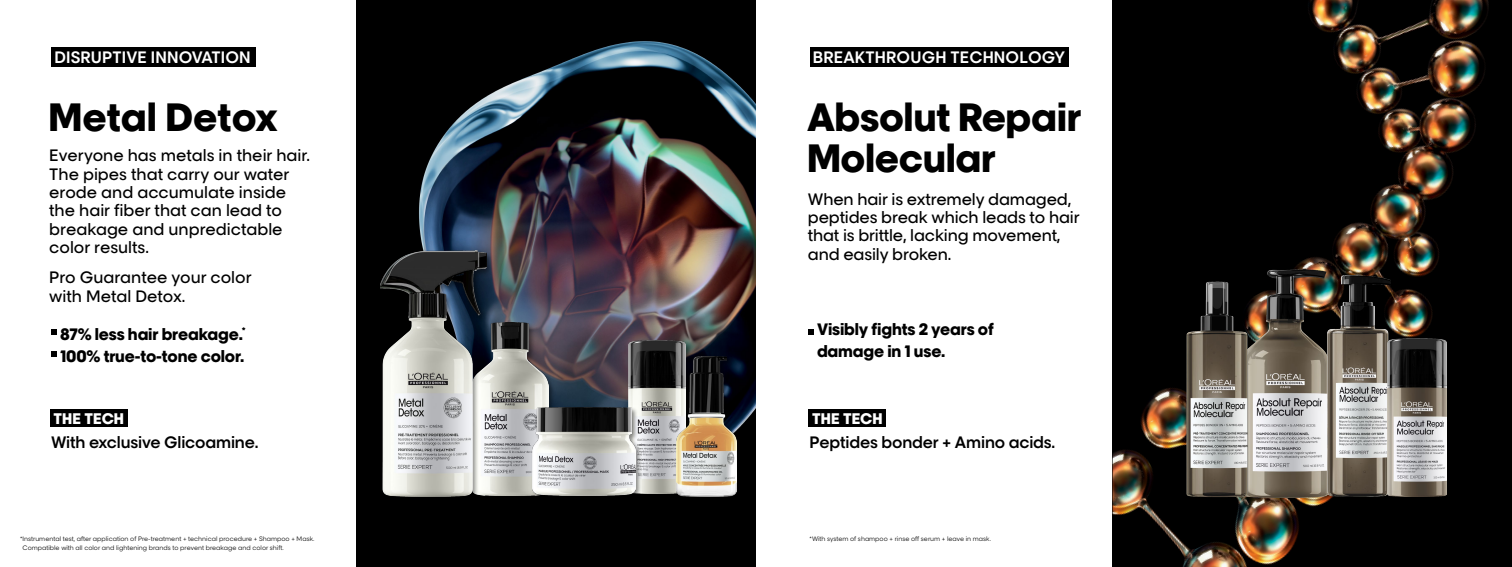
<style>
.page{position:relative;width:1512px;height:567px;background:#fff}
.page>*{position:absolute;margin:0;border:0;box-sizing:border-box;transform-origin:0 0}
.t1{font:37.62px/40.2px "LOREAL PRO 5 Bold";letter-spacing:-.01em;color:#000}
.t2{font:15.75px/18.4px "LOREAL PRO 3 Medium";color:#000}
.t3{font:15.75px/21.9px "LOREAL PRO 5 Bold";letter-spacing:-.01em;color:#000}
.t4{font:700 15.75px "LOREAL PRO 4 Semi";letter-spacing:-.01em;color:#000}
.t5{font:700 15.75px "LOREAL PRO 4 Semi";letter-spacing:.01em;color:#fff}
.t6{font:14.61px "LOREAL PRO 5 Bold";letter-spacing:.005em;color:#fff}
.t7{font:6.12px/8.8px "LOREAL PRO 2 Book";color:#000}
</style>
<div class="page">
<img style="left:1113px;top:0;width:399px;height:567px">
<svg style="left:51px;top:329px;width:6px;height:6px"></svg>
<svg style="left:51px;top:351px;width:6px;height:6px"></svg>
<svg style="left:808px;top:329px;width:6px;height:6px"></svg>
<div style="left:50px;top:410px;width:77px;height:17px;background:#000"></div>
<img style="left:357px;top:0;width:399px;height:567px">
<div style="left:627px;top:339px;width:66px;height:163px;background:#000;opacity:.47"></div>
<img style="left:629px;top:341px;width:57px;height:153px">
<div style="left:469px;top:321px;width:87px;height:183px;background:#000;opacity:.47"></div>
<img style="left:494px;top:323px;width:54px;height:173px">
<div style="left:675px;top:354px;width:69px;height:151px;background:#000;opacity:.47"></div>
<img style="left:677px;top:356px;width:59px;height:140px">
<div style="left:531px;top:406px;width:112px;height:96px;background:#000;opacity:.47"></div>
<img style="left:533px;top:407px;width:103px;height:88px">
<div style="left:378px;top:249px;width:116px;height:256px;background:#000;opacity:.47"></div>
<img style="left:380px;top:251px;width:106px;height:246px">
<div style="left:51px;top:48px;width:205px;height:19px;background:#000"></div>
<div style="left:809px;top:410px;width:77px;height:17px;background:#000"></div>
<div style="left:810px;top:48px;width:258px;height:19px;background:#000"></div>
<img style="left:1251px;top:269px;width:79px;height:228px">
<img style="left:1328px;top:276px;width:62px;height:221px">
<img style="left:1388px;top:339px;width:58px;height:157px">
<img style="left:1183px;top:268px;width:68px;height:234px">
<p class="t5" style="left:54px;top:45px;width:198px">DISRUPTIVE INNOVATION</p>
<h1 class="t1" style="left:48px;top:95px;width:231px">Metal Detox</h1>
<p class="t2" style="left:49px;top:145px;width:262px">Everyone has metals in their hair.<br>The pipes that carry our water erode and accumulate inside the hair fiber that can lead to breakage and unpredictable color results.</p>
<p class="t2" style="left:49px;top:267px;width:204px">Pro Guarantee your color with Metal Detox.</p>
<p class="t5" style="left:813px;top:45px;width:254px">BREAKTHROUGH TECHNOLOGY</p>
<h1 class="t1" style="left:807px;top:95px;width:276px">Absolut Repair<br>Molecular</h1>
<p class="t2" style="left:808px;top:189px;width:273px">When hair is extremely damaged, peptides break which leads to hair that is brittle, lacking movement, and easily broken.</p>
<p class="t3" style="left:60px;top:322px;width:187px">87% less hair breakage.<sup>*<br></sup>100% true-to-tone color.</p>
<p class="t3" style="left:817px;top:318px;width:178px">Visibly fights 2 years of damage in 1 use.</p>
<p class="t6" style="left:54px;top:407px;width:72px">THE TECH</p>
<p class="t4" style="left:51px;top:430px;width:209px">With exclusive Glicoamine.</p>
<p class="t7" style="left:23px;top:534px;width:293px;text-indent:-2px">*Instrumental test, after application of Pre-treatment + technical procedure + Shampoo + Mask.<br>Compatible with all color and lightening brands to prevent breakage and color shift.</p>
<p class="t6" style="left:812px;top:407px;width:72px">THE TECH</p>
<p class="t4" style="left:810px;top:430px;width:247px">Peptides bonder + Amino acids.</p>
<p class="t7" style="left:810px;top:534px;width:183px">*With system of shampoo + rinse off serum + leave in mask.</p>
</div>
